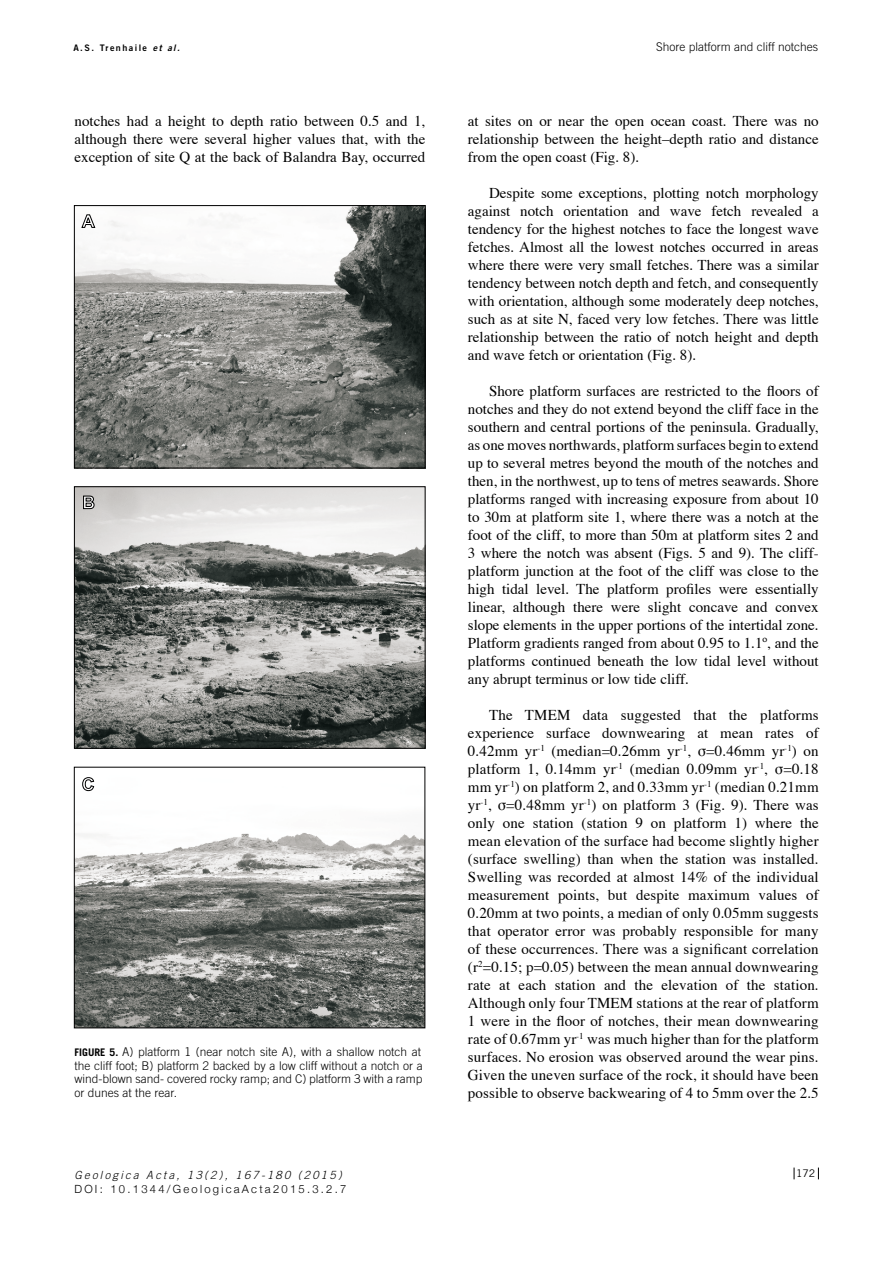
<style>
.page{position:relative;width:893px;height:1263px;background:#fff}
.page>*{position:absolute;margin:0;border:0;box-sizing:border-box;transform-origin:0 0}
.t1{font:700 17.55px "Arial";color:#fff}
.t2{font:15px/18px "Times";color:#000;text-align:justify}
.t3{font:300 12px/13.5px "Trade Gothic";color:#000}
.t4{font:300 11.25px "Helvetica Neue";letter-spacing:.2em;color:#000}
.t5{font:italic 300 11.25px "Trade Gothic";letter-spacing:.2em;color:#000}
.t6{font:10.5px "Trade Gothic";color:#000}
.t7{font:9px "Trade Gothic Bold Two";letter-spacing:.16em;color:#000}
.s1{font-style:italic}
.s2{font-weight:700;font-size:10.5px}
</style>
<div class="page">
<svg style="left:794px;top:1167px;width:1px;height:12px"></svg>
<svg style="left:818px;top:1167px;width:1px;height:12px"></svg>
<img style="left:76px;top:207px;width:347px;height:259px">
<div style="left:74px;top:205px;width:351px;height:263px;border:1px solid #000"></div>
<svg style="left:81px;top:214px;width:15px;height:14px"></svg>
<img style="left:76px;top:488px;width:347px;height:258px">
<div style="left:74px;top:486px;width:351px;height:262px;border:1px solid #000"></div>
<svg style="left:83px;top:495px;width:12px;height:14px"></svg>
<img style="left:76px;top:791px;width:347px;height:235px">
<div style="left:74px;top:767px;width:351px;height:261px;border:1px solid #000"></div>
<svg style="left:82px;top:777px;width:13px;height:14px"></svg>
<p class="t7" style="left:73px;top:43px;width:108px">A.S. Trenhaile <span class="s1">et al.</span></p>
<p class="t3" style="left:656px;top:40px;width:164px">Shore platform and cliff notches</p>
<p class="t2" style="left:75px;top:111px;width:352px">notches had a height to depth ratio between 0.5 and 1, although there were several higher values that, with the exception of site Q at the back of Balandra Bay, occurred</p>
<p class="t2" style="left:468px;top:111px;width:352px">at sites on or near the open ocean coast. There was no relationship between the height–depth ratio and distance from the open coast (Fig. 8).</p>
<p class="t2" style="left:468px;top:183px;width:352px;text-indent:21px">Despite some exceptions, plotting notch morphology against notch orientation and wave fetch revealed a tendency for the highest notches to face the longest wave fetches. Almost all the lowest notches occurred in areas where there were very small fetches. There was a similar tendency between notch depth and fetch, and consequently with orientation, although some moderately deep notches, such as at site N, faced very low fetches. There was little relationship between the ratio of notch height and depth and wave fetch or orientation (Fig. 8).</p>
<p class="t2" style="left:468px;top:381px;width:352px;text-indent:21px">Shore platform surfaces are restricted to the floors of notches and they do not extend beyond the cliff face in the southern and central portions of the peninsula. Gradually, as one moves northwards, platform surfaces begin to extend up to several metres beyond the mouth of the notches and then, in the northwest, up to tens of metres seawards. Shore platforms ranged with increasing exposure from about 10 to 30m at platform site 1, where there was a notch at the foot of the cliff, to more than 50m at platform sites 2 and 3 where the notch was absent (Figs. 5 and 9). The cliff&shy;platform junction at the foot of the cliff was close to the high tidal level. The platform profiles were essentially linear, although there were slight concave and convex slope elements in the upper portions of the intertidal zone.<br>Platform gradients ranged from about 0.95 to 1.1º, and the platforms continued beneath the low tidal level without any abrupt terminus or low tide cliff.</p>
<p class="t2" style="left:468px;top:705px;width:352px;text-indent:21px">The TMEM data suggested that the platforms experience surface downwearing at mean rates of 0.42mm yr<sup>-1</sup> (median=0.26mm yr<sup>-1</sup>, σ=0.46mm yr<sup>-1</sup>) on platform 1, 0.14mm yr<sup>-1</sup> (median 0.09mm yr<sup>-1</sup>, σ=0.18 mm yr<sup>-1</sup>) on platform 2, and 0.33mm yr<sup>-1</sup> (median 0.21mm yr<sup>-1</sup>, σ=0.48mm yr<sup>-1</sup>) on platform 3 (Fig. 9). There was only one station (station 9 on platform 1) where the mean elevation of the surface had become slightly higher (surface swelling) than when the station was installed.<br>Swelling was recorded at almost 14% of the individual measurement points, but despite maximum values of 0.20mm at two points, a median of only 0.05mm suggests that operator error was probably responsible for many of these occurrences. There was a significant correlation (r<sup>2</sup>=0.15; p=0.05) between the mean annual downwearing rate at each station and the elevation of the station.<br>Although only four TMEM stations at the rear of platform 1 were in the floor of notches, their mean downwearing rate of 0.67mm yr<sup>-1</sup> was much higher than for the platform surfaces. No erosion was observed around the wear pins.<br>Given the uneven surface of the rock, it should have been possible to observe backwearing of 4 to 5mm over the 2.5</p>
<p class="t1" style="left:82px;top:491px;width:14px">B</p>
<p class="t3" style="left:75px;top:1045px;width:350px"><span class="s2">FIGURE 5.</span> A) platform 1 (near notch site A), with a shallow notch at the cliff foot; B) platform 2 backed by a low cliff without a notch or a wind-blown sand- covered rocky ramp; and C) platform 3 with a ramp or dunes at the rear.</p>
<p class="t5" style="left:74px;top:1168px;width:269px">Geologica Acta, 13(2), 167-180 (2015)</p>
<p class="t4" style="left:74px;top:1181px;width:273px">DOI: 10.1344/GeologicaActa2015.3.2.7</p>
<p class="t6" style="left:796px;top:1167px;width:21px">172</p>
</div>
